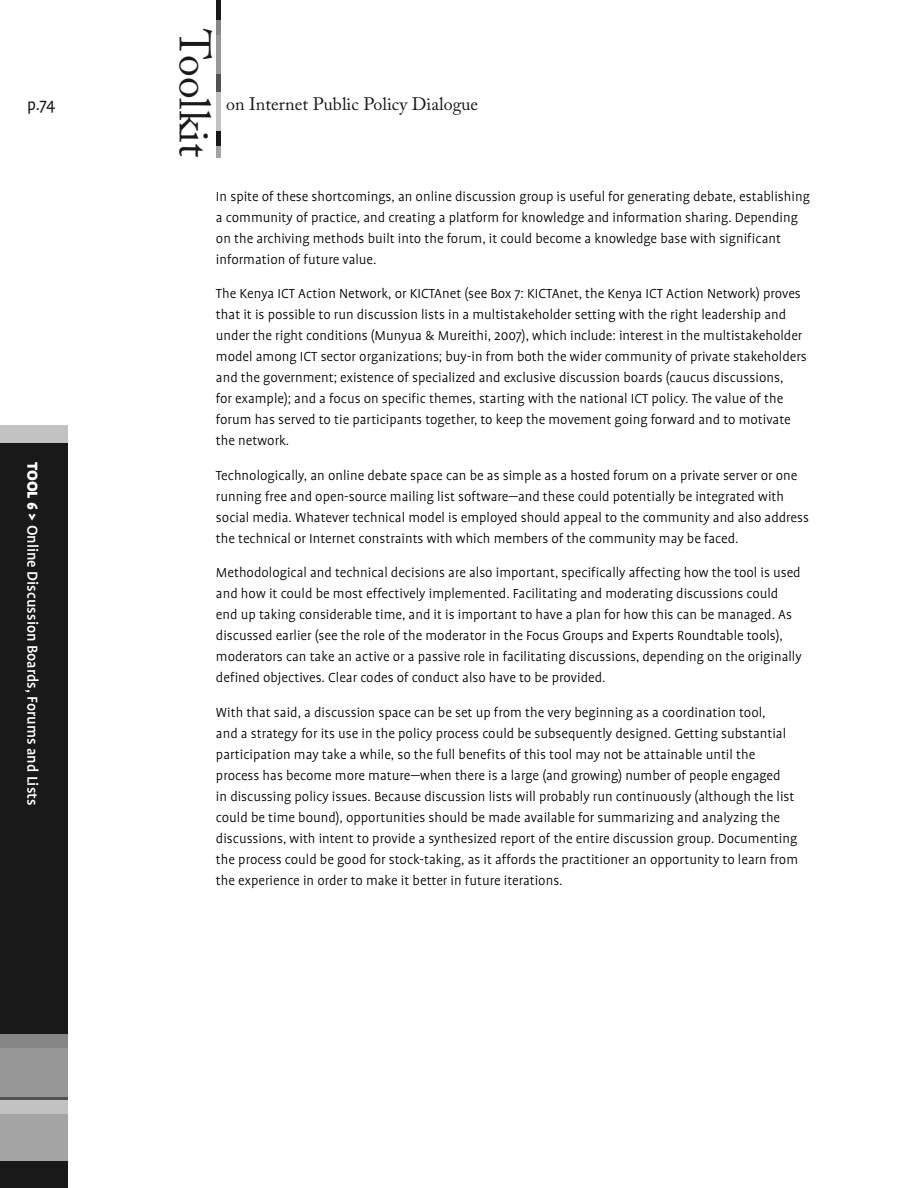
<style>
.page{position:relative;width:918px;height:1188px;background:#fff}
.page>*{position:absolute;margin:0;border:0;box-sizing:border-box;transform-origin:0 0}
.t1{font:43.5px "Adobe Caslon Pro";color:#191919}
.t2{font:18px "Adobe Caslon Pro";color:#191919}
.t3{font:18px "Profile";color:#191919}
.t4{font:500 16.5px "Profile";color:#fff}
.Body_copy{font:300 15px/21px "Profile";color:#000}
.s1{font-weight:900}
</style>
<div class="page">
<hr style="left:216px;top:129px;width:4px;height:29px;background:#a4a4a4">
<hr style="left:216px;top:0;width:4px;height:146px;background:#191919">
<hr style="left:216px;top:20px;width:4px;height:29px;background:#868686">
<hr style="left:216px;top:35px;width:4px;height:42px;background:#989898">
<hr style="left:216px;top:74px;width:4px;height:38px;background:#525252">
<hr style="left:216px;top:92px;width:4px;height:39px;background:#c2c2c2">
<div style="left:0;top:441px;width:68px;height:747px;background:#191919"></div>
<svg style="left:0;top:1097px;width:68px;height:4px"></svg>
<div style="left:0;top:1101px;width:68px;height:17px;background:#c2c2c2"></div>
<div style="left:0;top:426px;width:68px;height:17px;background:#c2c2c2"></div>
<div style="left:0;top:1114px;width:68px;height:47px;background:#a4a4a4"></div>
<div style="left:0;top:1035px;width:68px;height:26px;background:#868686"></div>
<div style="left:0;top:1048px;width:68px;height:49px;background:#989898"></div>
<h1 class="t1" style="left:220px;top:29px;width:130px;rotate:90deg">Toolkit</h1>
<p class="t3" style="left:27px;top:95px;width:30px">p.74</p>
<p class="t2" style="left:226px;top:93px;width:253px">on Internet Public Policy Dialogue</p>
<p class="t4" style="left:41px;top:462px;width:345px;rotate:90deg"><span class="s1">TOOL 6 &gt;</span> Online Discussion Boards, Forums and Lists</p>
<p class="Body_copy" style="left:216px;top:186px;width:595px">In spite of these shortcomings, an online discussion group is useful for generating debate, establishing a community of practice, and creating a platform for knowledge and information sharing. Depending on the archiving methods built into the forum, it could become a knowledge base with significant information of future value.</p>
<p class="Body_copy" style="left:216px;top:283px;width:592px">The Kenya ICT Action Network, or KICTAnet (see Box 7: KICTAnet, the Kenya ICT Action Network) proves that it is possible to run discussion lists in a multistakeholder setting with the right leadership and under the right conditions (Munyua &amp; Mureithi, 2007), which include: interest in the multistakeholder model among ICT sector organizations; buy-in from both the wider community of private stakeholders and the government; existence of specialized and exclusive discussion boards (caucus discussions,<br>for example); and a focus on specific themes, starting with the national ICT policy. The value of the forum has served to tie participants together, to keep the movement going forward and to motivate the network.</p>
<p class="Body_copy" style="left:216px;top:465px;width:595px">Technologically, an online debate space can be as simple as a hosted forum on a private server or one running free and open-source mailing list software—and these could potentially be integrated with social media. Whatever technical model is employed should appeal to the community and also address the technical or Internet constraints with which members of the community may be faced.</p>
<p class="Body_copy" style="left:216px;top:562px;width:587px">Methodological and technical decisions are also important, specifically affecting how the tool is used and how it could be most effectively implemented. Facilitating and moderating discussions could end up taking considerable time, and it is important to have a plan for how this can be managed. As discussed earlier (see the role of the moderator in the Focus Groups and Experts Roundtable tools), moderators can take an active or a passive role in facilitating discussions, depending on the originally defined objectives. Clear codes of conduct also have to be provided.</p>
<p class="Body_copy" style="left:216px;top:702px;width:584px">With that said, a discussion space can be set up from the very beginning as a coordination tool,<br>and a strategy for its use in the policy process could be subsequently designed. Getting substantial participation may take a while, so the full benefits of this tool may not be attainable until the process has become more mature—when there is a large (and growing) number of people engaged<br>in discussing policy issues. Because discussion lists will probably run continuously (although the list could be time bound), opportunities should be made available for summarizing and analyzing the discussions, with intent to provide a synthesized report of the entire discussion group. Documenting the process could be good for stock-taking, as it affords the practitioner an opportunity to learn from the experience in order to make it better in future iterations.</p>
</div>
